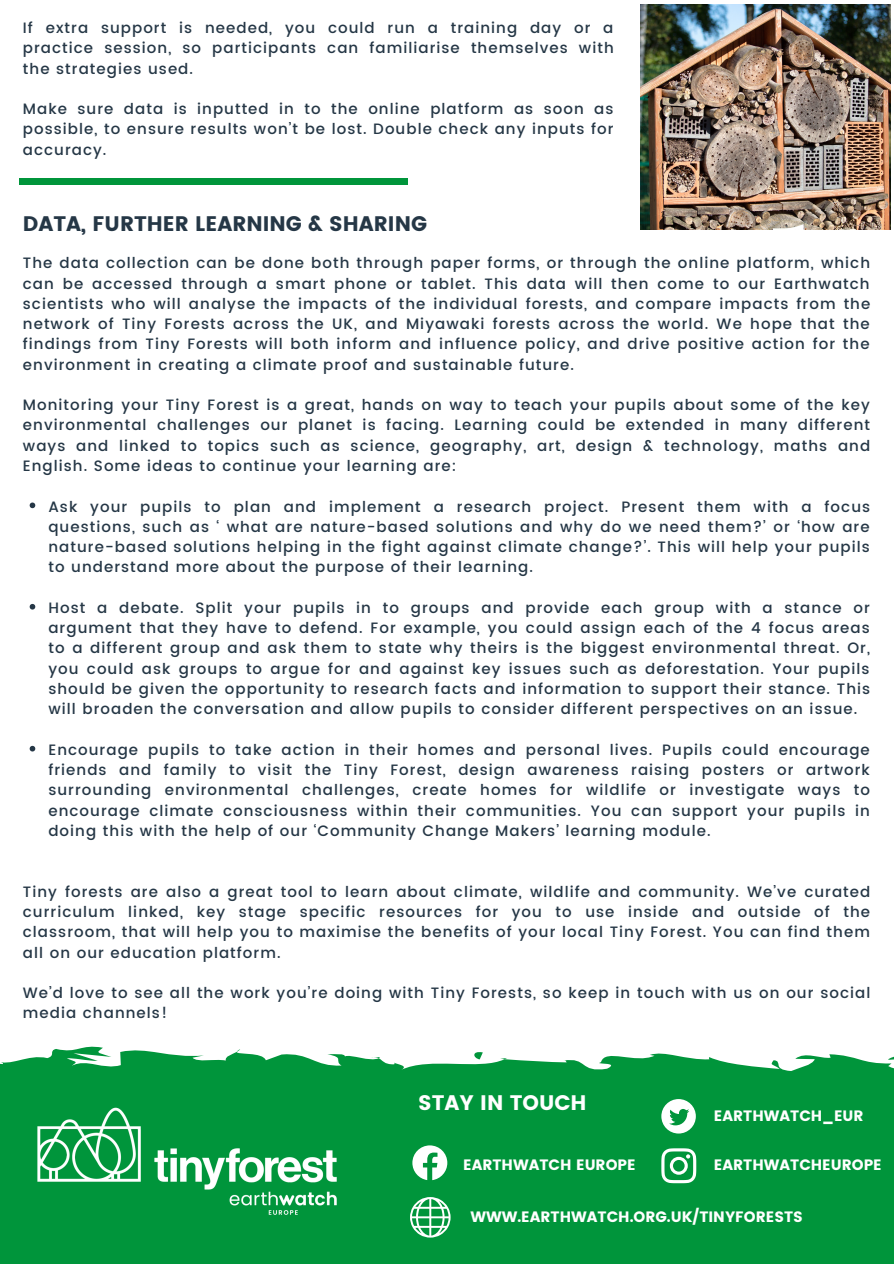
<style>
.page{position:relative;width:894px;height:1264px;background:#fff}
.page>*{position:absolute;margin:0;border:0;box-sizing:border-box;transform-origin:0 0}
.t1{font:21px "Poppins";color:#253746}
.t2{font:21px "Poppins";color:#fff}
.t3{font:500 15px/20.2px "Poppins";letter-spacing:.07em;color:#253746;text-align:justify}
.t4{font:15px "Poppins";color:#fff}
</style>
<div class="page">
<img style="left:640px;top:4px;width:250px;height:225px">
<svg style="left:30px;top:502px;width:5px;height:6px"></svg>
<svg style="left:30px;top:604px;width:5px;height:5px"></svg>
<svg style="left:30px;top:746px;width:5px;height:5px"></svg>
<div style="left:20px;top:178px;width:387px;height:6px;background:#00953b"></div>
<svg style="left:0;top:1046px;width:893px;height:217px;background:#169e4c"></svg>
<svg style="left:471px;top:1050px;width:11px;height:9px"></svg>
<svg style="left:887px;top:1053px;width:6px;height:7px"></svg>
<img style="left:19px;top:1091px;width:338px;height:143px">
<svg style="left:410px;top:1196px;width:40px;height:41px"></svg>
<svg style="left:661px;top:1099px;width:34px;height:34px"></svg>
<svg style="left:412px;top:1145px;width:35px;height:35px"></svg>
<svg style="left:661px;top:1148px;width:35px;height:35px"></svg>
<p class="t3" style="left:23px;top:18px;width:592px">If extra support is needed, you could run a training day or a practice session, so participants can familiarise themselves with the strategies used.</p>
<p class="t3" style="left:23px;top:99px;width:592px">Make sure data is inputted in to the online platform as soon as possible, to ensure results won’t be lost. Double check any inputs for accuracy.</p>
<p class="t1" style="left:23px;top:212px;width:405px">DATA, FURTHER LEARNING &amp; SHARING</p>
<p class="t3" style="left:23px;top:253px;width:848px">The data collection can be done both through paper forms, or through the online platform, which can be accessed through a smart phone or tablet. This data will then come to our Earthwatch scientists who will analyse the impacts of the individual forests, and compare impacts from the network of Tiny Forests across the UK, and Miyawaki forests across the world. We hope that the findings from Tiny Forests will both inform and influence policy, and drive positive action for the environment in creating a climate proof and sustainable future.</p>
<p class="t3" style="left:23px;top:395px;width:848px">Monitoring your Tiny Forest is a great, hands on way to teach your pupils about some of the key environmental challenges our planet is facing. Learning could be extended in many different ways and linked to topics such as science, geography, art, design &amp; technology, maths and English. Some ideas to continue your learning are:</p>
<p class="t3" style="left:48px;top:496px;width:823px">Ask your pupils to plan and implement a research project. Present them with a focus questions, such as ‘ what are nature-based solutions and why do we need them?’ or ‘how are nature-based solutions helping in the fight against climate change?’. This will help your pupils to understand more about the purpose of their learning.</p>
<p class="t3" style="left:48px;top:597px;width:823px">Host a debate. Split your pupils in to groups and provide each group with a stance or argument that they have to defend. For example, you could assign each of the 4 focus areas to a different group and ask them to state why theirs is the biggest environmental threat. Or, you could ask groups to argue for and against key issues such as deforestation. Your pupils should be given the opportunity to research facts and information to support their stance. This will broaden the conversation and allow pupils to consider different perspectives on an issue.</p>
<p class="t3" style="left:48px;top:739px;width:823px">Encourage pupils to take action in their homes and personal lives. Pupils could encourage friends and family to visit the Tiny Forest, design awareness raising posters or artwork surrounding environmental challenges, create homes for wildlife or investigate ways to encourage climate consciousness within their communities. You can support your pupils in doing this with the help of our ‘Community Change Makers’ learning module.</p>
<p class="t3" style="left:23px;top:881px;width:848px">Tiny forests are also a great tool to learn about climate, wildlife and community. We’ve curated curriculum linked, key stage specific resources for you to use inside and outside of the classroom, that will help you to maximise the benefits of your local Tiny Forest. You can find them all on our education platform.</p>
<p class="t3" style="left:23px;top:982px;width:848px">We’d love to see all the work you’re doing with Tiny Forests, so keep in touch with us on our social media channels!</p>
<p class="t2" style="left:418px;top:1090px;width:170px">STAY IN TOUCH</p>
<p class="t4" style="left:713px;top:1107px;width:151px">EARTHWATCH_EUR</p>
<p class="t4" style="left:463px;top:1156px;width:174px">EARTHWATCH EUROPE</p>
<p class="t4" style="left:713px;top:1156px;width:169px">EARTHWATCHEUROPE</p>
<p class="t4" style="left:470px;top:1207px;width:334px">WWW.EARTHWATCH.ORG.UK/TINYFORESTS</p>
</div>
